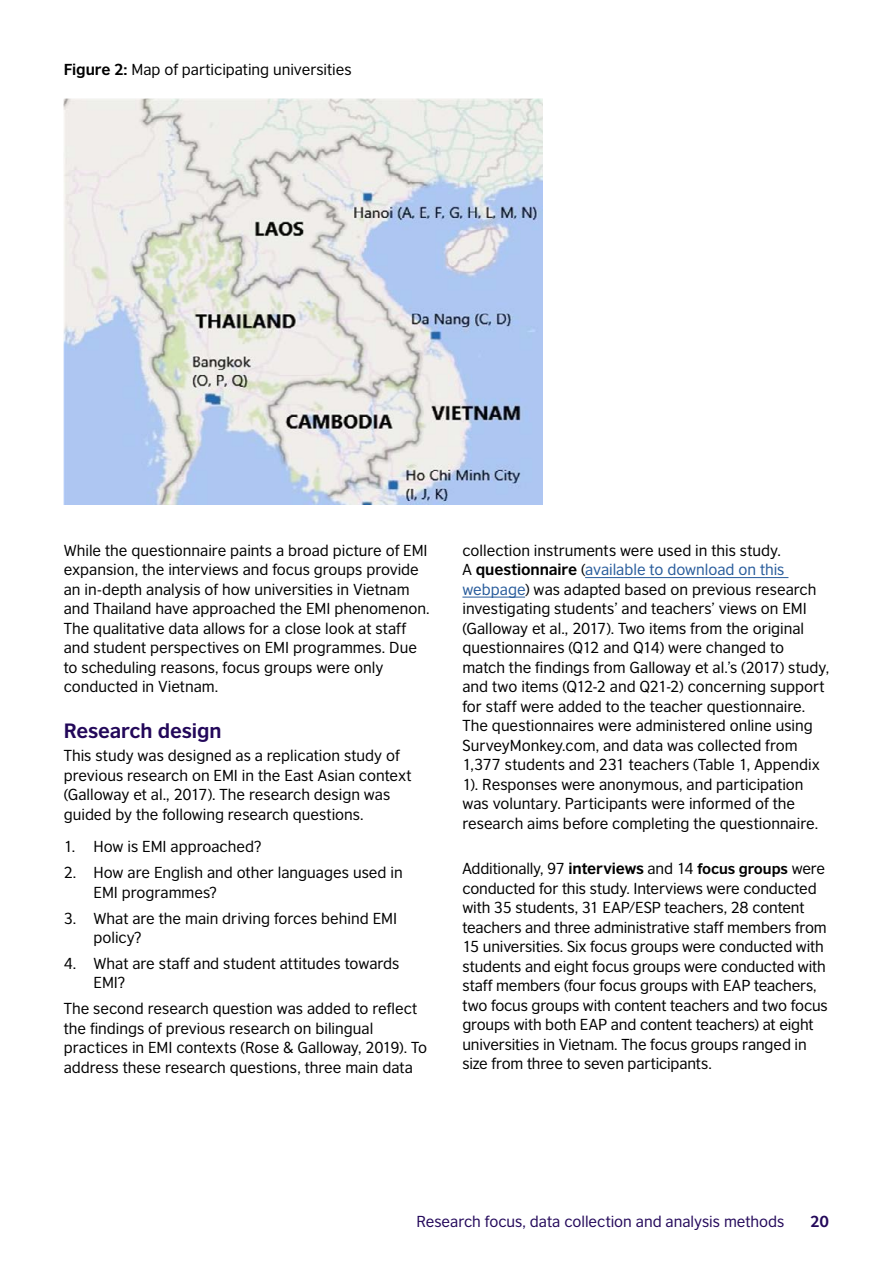
<style>
.page{position:relative;width:893px;height:1263px;background:#fff}
.page>*{position:absolute;margin:0;border:0;box-sizing:border-box;transform-origin:0 0}
.t1{font:700 19.5px "British Council Sans";letter-spacing:-.005em;color:#23085a}
.t2{font:15px/19.5px "British Council Sans";letter-spacing:-.005em;color:#000}
.t3{font:15px "British Council Sans";color:#23085a}
.t4{font:700 15px "British Council Sans";color:#23085a}
.s1{font-weight:700}
.s2{color:#275b9b}
.s3{font-weight:700;font-size:14.25px}
</style>
<div class="page">
<hr style="left:585px;top:577px;width:203px;height:1px;background:#275b9b">
<hr style="left:462px;top:597px;width:63px;height:1px;background:#275b9b">
<img style="left:64px;top:98px;width:478px;height:407px">
<p class="t2" style="left:64px;top:58px;width:289px"><span class="s1">Figure 2:</span> Map of participating universities</p>
<p class="t2" style="left:64px;top:539px;width:367px">While the questionnaire paints a broad picture of EMI expansion, the interviews and focus groups provide an in-depth analysis of how universities in Vietnam and Thailand have approached the EMI phenomenon.<br>The qualitative data allows for a close look at staff and student perspectives on EMI programmes. Due to scheduling reasons, focus groups were only conducted in Vietnam.</p>
<h1 class="t1" style="left:64px;top:713px;width:159px">Research design</h1>
<p class="t2" style="left:64px;top:745px;width:349px">This study was designed as a replication study of previous research on EMI in the East Asian context (Galloway et al., 2017). The research design was guided by the following research questions.</p>
<p class="t2" style="left:64px;top:836px;width:199px">1. How is EMI approached?</p>
<p class="t2" style="left:94px;top:861px;width:311px;text-indent:-30px">2. How are English and other languages used in<br>EMI programmes?</p>
<p class="t2" style="left:94px;top:907px;width:305px;text-indent:-30px">3. What are the main driving forces behind EMI policy?</p>
<p class="t2" style="left:94px;top:952px;width:307px;text-indent:-30px">4. What are staff and student attitudes towards<br>EMI?</p>
<p class="t2" style="left:64px;top:998px;width:365px">The second research question was added to reflect the findings of previous research on bilingual practices in EMI contexts (Rose &amp; Galloway, 2019). To address these research questions, three main data</p>
<p class="t2" style="left:462px;top:539px;width:368px">collection instruments were used in this study.<br>A <span class="s1">questionnaire</span> (<span class="s2">available to download on this webpage</span>) was adapted based on previous research investigating students’ and teachers’ views on EMI (Galloway et al., 2017). Two items from the original questionnaires (Q12 and Q14) were changed to match the findings from Galloway et al.’s (2017) study, and two items (Q12-2 and Q21-2) concerning support for staff were added to the teacher questionnaire.<br>The questionnaires were administered online using SurveyMonkey.com, and data was collected from 1,377 students and 231 teachers (Table 1, Appendix 1). Responses were anonymous, and participation was voluntary. Participants were informed of the research aims before completing the questionnaire.</p>
<p class="t2" style="left:462px;top:857px;width:367px">Additionally, 97 <span class="s1">interviews</span> and 14 <span class="s3">focus groups</span> were conducted for this study. Interviews were conducted with 35 students, 31 EAP/ESP teachers, 28 content teachers and three administrative staff members from 15 universities. Six focus groups were conducted with students and eight focus groups were conducted with staff members (four focus groups with EAP teachers, two focus groups with content teachers and two focus groups with both EAP and content teachers) at eight universities in Vietnam. The focus groups ranged in size from three to seven participants.</p>
<p class="t3" style="left:416px;top:1208px;width:369px">Research focus, data collection and analysis methods</p>
<p class="t4" style="left:810px;top:1207px;width:20px">20</p>
</div>
